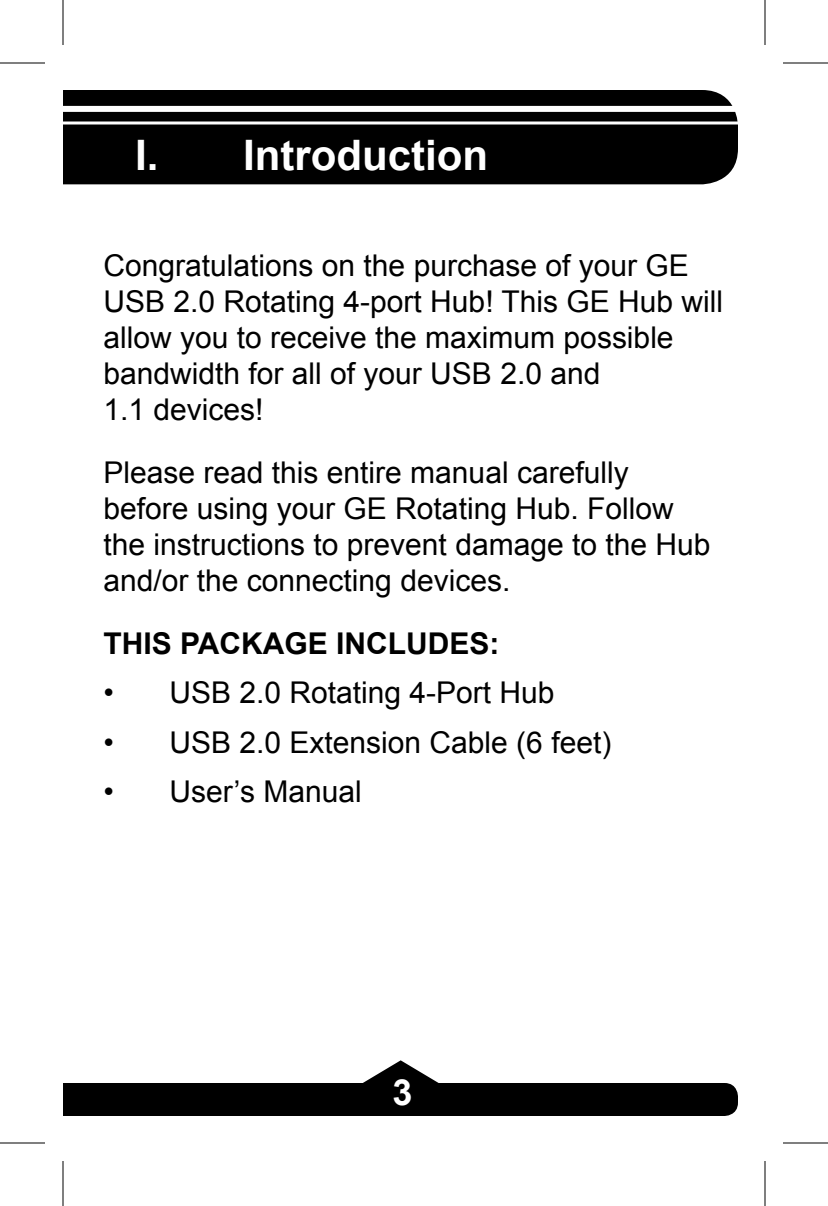
<style>
.page{position:relative;width:828px;height:1206px;background:#fff}
.page>*{position:absolute;margin:0;border:0;box-sizing:border-box;transform-origin:0 0}
.t1{font:700 42px "Arial";color:#fff}
.t2{font:700 36px "Arial";color:#fff}
.t3{font:30px/36px "Arial";color:#000}
.t4{font:700 30px "Arial";color:#000}
</style>
<div class="page">
<div style="left:63px;top:90px;width:675px;height:94px;background:#000"></div>
<svg style="left:63px;top:1060px;width:675px;height:56px"></svg>
<div style="left:63px;top:106px;width:684px;height:6px;background:#fff"></div>
<hr style="left:63px;top:122px;width:684px;height:2px;background:#fff">
<hr style="left:0;top:62px;width:45px;height:2px;background:#000">
<hr style="left:783px;top:62px;width:45px;height:2px;background:#000">
<hr style="left:0;top:1142px;width:45px;height:2px;background:#000">
<hr style="left:783px;top:1142px;width:45px;height:2px;background:#000">
<hr style="left:62px;top:0;width:2px;height:45px;background:#000">
<hr style="left:62px;top:1161px;width:2px;height:45px;background:#000">
<hr style="left:764px;top:0;width:2px;height:45px;background:#000">
<hr style="left:764px;top:1161px;width:2px;height:45px;background:#000">
<h1 class="t1" style="left:135px;top:132px;width:355px">I. Introduction</h1>
<p class="t3" style="left:104px;top:247px;width:621px">Congratulations on the purchase of your GE USB 2.0 Rotating 4-port Hub! This GE Hub will allow you to receive the maximum possible bandwidth for all of your USB 2.0 and<br>1.1 devices!</p>
<p class="t3" style="left:104px;top:454px;width:608px">Please read this entire manual carefully before using your GE Rotating Hub. Follow the instructions to prevent damage to the Hub and/or the connecting devices.</p>
<p class="t4" style="left:104px;top:627px;width:398px">THIS PACKAGE INCLUDES:</p>
<p class="t3" style="left:104px;top:675px;width:453px">• USB 2.0 Rotating 4-Port Hub</p>
<p class="t3" style="left:104px;top:724px;width:509px">• USB 2.0 Extension Cable (6 feet)</p>
<p class="t3" style="left:104px;top:774px;width:260px">• User’s Manual</p>
<p class="t2" style="left:393px;top:1073px;width:22px">3</p>
</div>
